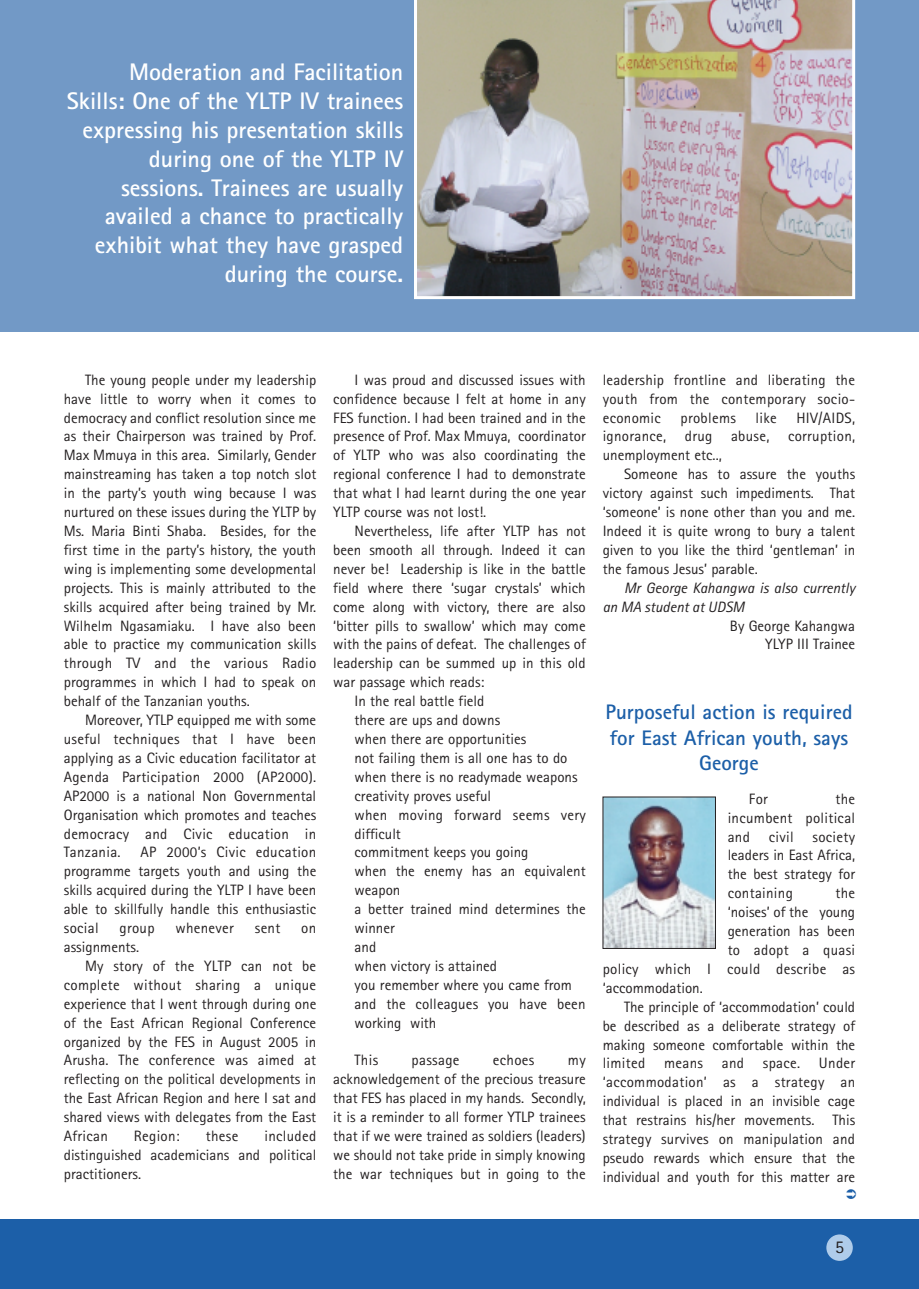
<style>
.page{position:relative;width:919px;height:1289px;background:#fff}
.page>*{position:absolute;margin:0;border:0;box-sizing:border-box;transform-origin:0 0}
.t1{font:700 24px/28.8px "Rotis Sans Serif";color:#fff;text-align:right}
.t2{font:700 21px/25.2px "Rotis Sans Serif";color:#1c5fa8;text-align:center}
.t3{font:18px "Rotis Sans Serif";color:#231f20}
.t4{font:15px/18.9px "Rotis Sans Serif";color:#231f20;text-align:justify}
.t5{font:15px "Rotis Sans Serif";letter-spacing:.02em;color:#231f20}
.t6{font:italic 15px/18.9px "Rotis Sans Serif";color:#231f20}
</style>
<div class="page">
<div style="left:13px;top:1218px;width:905px;height:70px;background:#1c5fa8"></div>
<div style="left:0;top:1218px;width:13px;height:70px;background:#1c5fa8"></div>
<div style="left:13px;top:0;width:905px;height:332px;background:#7299c6"></div>
<div style="left:0;top:0;width:13px;height:332px;background:#7299c6"></div>
<div style="left:826px;top:1234px;width:26px;height:26px;background:#afccea;border-radius:50%"></div>
<img style="left:414px;top:0;width:441px;height:299px">
<img style="left:604px;top:798px;width:109px;height:148px">
<p class="t1" style="left:67px;top:60px;width:338px">Moderation and Facilitation<br>Skills: One of the YLTP IV trainees expressing his presentation skills during one of the YLTP IV sessions. Trainees are usually availed a chance to practically exhibit what they have grasped during the course.</p>
<p class="t4" style="left:64px;top:372px;width:254px;text-indent:21px">The young people under my leadership have little to worry when it comes to democracy and conflict resolution since me as their Chairperson was trained by Prof.<br>Max Mmuya in this area. Similarly, Gender mainstreaming has taken a top notch slot in the party’s youth wing because I was nurtured on these issues during the YLTP by Ms. Maria Binti Shaba. Besides, for the first time in the party’s history, the youth wing is implementing some developmental projects. This is mainly attributed to the skills acquired after being trained by Mr.<br>Wilhelm Ngasamiaku. I have also been able to practice my communication skills through TV and the various Radio programmes in which I had to speak on behalf of the Tanzanian youths.</p>
<p class="t4" style="left:64px;top:712px;width:254px;text-indent:21px">Moreover, YTLP equipped me with some useful techniques that I have been applying as a Civic education facilitator at Agenda Participation 2000 (AP2000).<br>AP2000 is a national Non Governmental Organisation which promotes and teaches democracy and Civic education in Tanzania.</p>
<p class="t4" style="left:64px;top:844px;width:254px;text-indent:77px">AP 2000’s Civic education programme targets youth and using the skills acquired during the YLTP I have been able to skillfully handle this enthusiastic social</p>
<p class="t4" style="left:119px;top:920px;width:37px">group</p>
<p class="t5" style="left:175px;top:922px;width:60px">whenever</p>
<p class="t4" style="left:255px;top:920px;width:27px">sent</p>
<p class="t4" style="left:301px;top:920px;width:17px">on</p>
<p class="t4" style="left:64px;top:939px;width:77px">assignments.</p>
<p class="t4" style="left:85px;top:957px;width:233px">My story of the YLTP can not be</p>
<p class="t5" style="left:64px;top:979px;width:254px">complete without sharing a unique</p>
<p class="t4" style="left:64px;top:995px;width:254px">experience that I went through during one</p>
<p class="t4" style="left:64px;top:1014px;width:254px">of the East African Regional Conference</p>
<p class="t4" style="left:64px;top:1033px;width:254px">organized by the FES in August 2005 in</p>
<p class="t4" style="left:64px;top:1052px;width:254px">Arusha. The conference was aimed at</p>
<p class="t4" style="left:64px;top:1071px;width:254px">reflecting on the political developments in</p>
<p class="t4" style="left:64px;top:1090px;width:254px">the East African Region and here I sat and</p>
<p class="t4" style="left:64px;top:1109px;width:254px">shared views with delegates from the East</p>
<p class="t5" style="left:64px;top:1130px;width:46px">African</p>
<p class="t4" style="left:134px;top:1128px;width:47px">Region:</p>
<p class="t4" style="left:206px;top:1128px;width:34px">these</p>
<p class="t4" style="left:64px;top:1128px;width:254px;text-indent:201px">included distinguished academicians and political practitioners.</p>
<p class="t4" style="left:333px;top:372px;width:254px;text-indent:21px">I was proud and discussed issues with confidence because I felt at home in any FES function. I had been trained and in the presence of Prof. Max Mmuya, coordinator of YLTP who was also coordinating the regional conference I had to demonstrate that what I had learnt during the one year YLTP course was not lost!.</p>
<p class="t4" style="left:354px;top:523px;width:233px">Nevertheless, life after YLTP has not</p>
<p class="t4" style="left:333px;top:542px;width:254px">been smooth all through. Indeed it can</p>
<p class="t4" style="left:333px;top:561px;width:254px">never be! Leadership is like in the battle</p>
<p class="t4" style="left:333px;top:579px;width:254px">field where there ‘sugar crystals’ which</p>
<p class="t4" style="left:333px;top:598px;width:254px">come along with victory, there are also</p>
<p class="t4" style="left:333px;top:617px;width:254px">‘bitter pills to swallow’ which may come</p>
<p class="t4" style="left:333px;top:636px;width:254px">with the pains of defeat. The challenges of</p>
<p class="t4" style="left:333px;top:655px;width:254px">leadership can be summed up in this old</p>
<p class="t4" style="left:333px;top:674px;width:153px">war passage which reads:</p>
<p class="t4" style="left:354px;top:693px;width:131px">In the real battle field</p>
<p class="t4" style="left:354px;top:712px;width:147px">there are ups and downs</p>
<p class="t4" style="left:354px;top:731px;width:173px">when there are opportunities</p>
<p class="t4" style="left:354px;top:750px;width:214px">not failing them is all one has to do</p>
<p class="t4" style="left:354px;top:768px;width:224px">when there is no readymade weapons</p>
<p class="t4" style="left:354px;top:787px;width:138px">creativity proves useful</p>
<p class="t5" style="left:354px;top:809px;width:233px">when moving forward seems very</p>
<p class="t4" style="left:354px;top:825px;width:48px">difficult</p>
<p class="t4" style="left:354px;top:844px;width:175px">commitment keeps you going</p>
<p class="t4" style="left:354px;top:863px;width:233px">when the enemy has an equivalent</p>
<p class="t4" style="left:354px;top:882px;width:47px">weapon</p>
<p class="t4" style="left:354px;top:901px;width:233px">a better trained mind determines the</p>
<p class="t4" style="left:354px;top:920px;width:42px">winner</p>
<p class="t4" style="left:354px;top:939px;width:23px">and</p>
<p class="t4" style="left:354px;top:957px;width:144px">when victory is attained</p>
<p class="t4" style="left:354px;top:976px;width:219px">you remember where you came from</p>
<p class="t4" style="left:354px;top:995px;width:232px">and the colleagues you have been</p>
<p class="t4" style="left:354px;top:1014px;width:83px">working with</p>
<p class="t4" style="left:354px;top:1052px;width:25px">This</p>
<p class="t5" style="left:411px;top:1055px;width:49px">passage</p>
<p class="t4" style="left:493px;top:1052px;width:43px">echoes</p>
<p class="t4" style="left:333px;top:1052px;width:254px;text-indent:234px">my acknowledgement of the precious treasure that FES has placed in my hands. Secondly, it is a reminder to all former YTLP trainees that if we were trained as soldiers (leaders) we should not take pride in simply knowing the war techniques but in going to the</p>
<p class="t4" style="left:602px;top:372px;width:254px">leadership frontline and liberating the youth from the contemporary socio&shy;economic</p>
<p class="t4" style="left:602px;top:409px;width:254px;text-indent:194px">HIV/AIDS, ignorance, drug abuse, corruption, unemployment etc..,</p>
<p class="t4" style="left:602px;top:466px;width:254px;text-indent:21px">Someone has to assure the youths victory against such impediments. That ‘someone’ is none other than you and me.<br>Indeed it is quite wrong to bury a talent given to you like the third ‘gentleman’ in the famous Jesus’ parable.</p>
<p class="t6" style="left:602px;top:579px;width:254px;text-indent:21px">Mr George Kahangwa is also currently an MA student at UDSM</p>
<p class="t4" style="left:729px;top:617px;width:127px;text-align:right">By George Kahangwa<br>YLYP III Trainee</p>
<p class="t5" style="left:680px;top:412px;width:57px">problems</p>
<p class="t4" style="left:755px;top:409px;width:23px">like</p>
<h2 class="t2" style="left:605px;top:701px;width:248px">Purposeful action is required for East African youth, says<br>George</h2>
<p class="t4" style="left:727px;top:790px;width:129px;text-indent:108px">the incumbent political and</p>
<p class="t4" style="left:749px;top:790px;width:20px">For</p>
<p class="t4" style="left:727px;top:828px;width:129px;text-indent:85px">society leaders in East Africa, the best strategy for containing</p>
<p class="t4" style="left:768px;top:828px;width:26px">civil</p>
<p class="t4" style="left:835px;top:885px;width:21px">the</p>
<p class="t4" style="left:727px;top:904px;width:129px">‘noises’ of the young</p>
<p class="t4" style="left:727px;top:923px;width:129px">generation has been</p>
<p class="t5" style="left:727px;top:944px;width:129px">to adopt a quasi</p>
<p class="t5" style="left:602px;top:963px;width:254px">policy which I could describe as</p>
<p class="t4" style="left:602px;top:979px;width:101px">‘accommodation.</p>
<p class="t4" style="left:624px;top:998px;width:233px">The principle of ‘accommodation’ could</p>
<p class="t4" style="left:602px;top:1017px;width:254px">be described as a deliberate strategy of</p>
<p class="t4" style="left:602px;top:1036px;width:254px">making someone comfortable within the</p>
<p class="t5" style="left:602px;top:1058px;width:254px">limited means and space. Under</p>
<p class="t5" style="left:602px;top:1076px;width:254px">‘accommodation’ as a strategy an</p>
<p class="t4" style="left:602px;top:1093px;width:254px">individual is placed in an invisible cage</p>
<p class="t4" style="left:602px;top:1112px;width:254px">that restrains his/her movements. This</p>
<p class="t4" style="left:602px;top:1130px;width:254px">strategy survives on manipulation and</p>
<p class="t4" style="left:602px;top:1149px;width:254px">pseudo rewards which ensure that the</p>
<p class="t4" style="left:602px;top:1168px;width:254px">individual and youth for this matter are</p>
<p class="t3" style="left:835px;top:1240px;width:10px">5</p>
</div>
